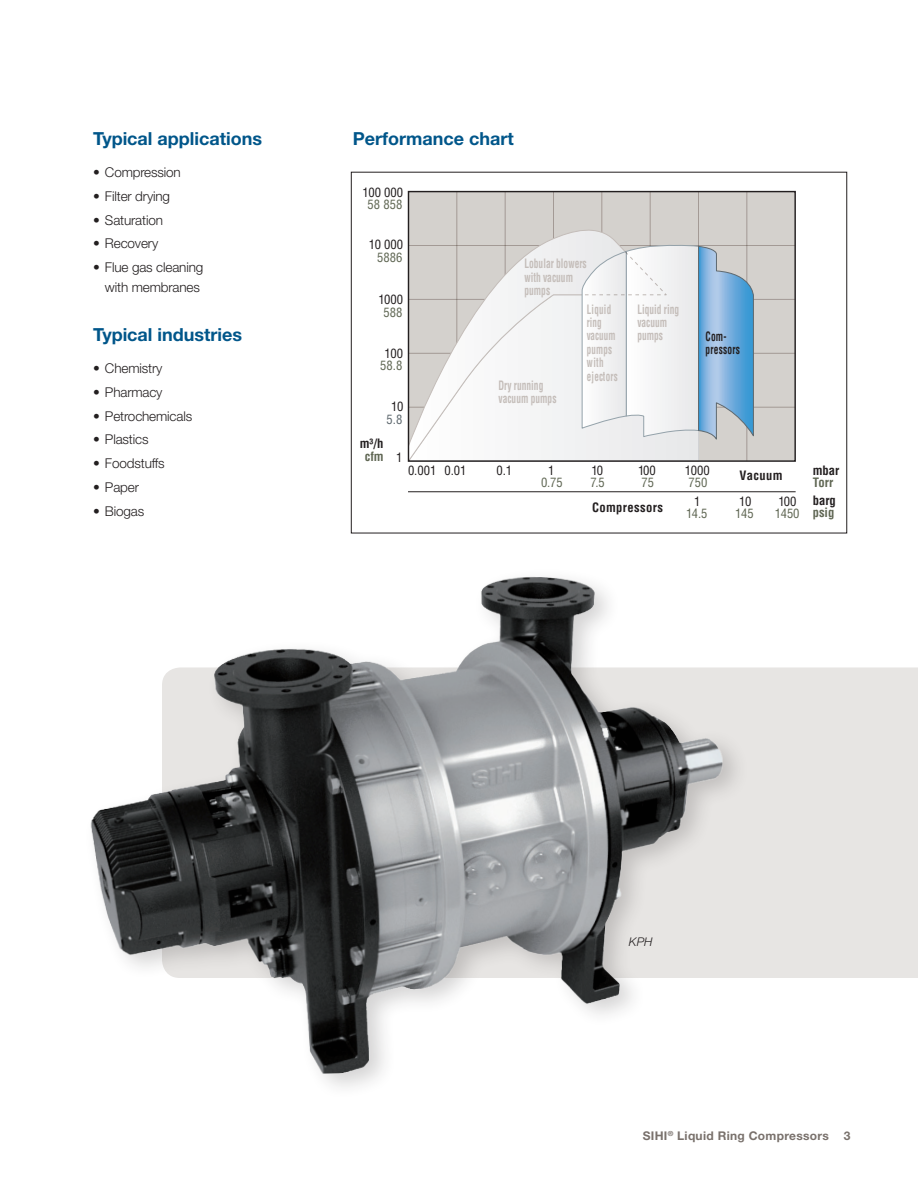
<style>
.page{position:relative;width:918px;height:1188px;background:#fff}
.page>*{position:absolute;margin:0;border:0;box-sizing:border-box;transform-origin:0 0}
.Subhead_Level_1__blu{font:700 18px "Helvetica Neue LT Std";color:#00568a}
.Body_copy{font:700 18px "Helvetica Neue LT Std";color:#00568a}
.t1{font:300 13.5px/19.5px "Helvetica Neue LT Std";letter-spacing:-.01em;color:#231f20;text-align:right}
.t2{font:700 condensed 12.6px/13.4px "Helvetica LT Std";color:#c4bdb9;scale:.75 1}
.t3{font:condensed 12.6px/12.6px "Helvetica LT Std";color:#231f20;text-align:center}
.t4{font:condensed 12.6px/12.6px "Helvetica LT Std";letter-spacing:-.025em;color:#606754;text-align:center}
.t5{font:700 condensed 12.6px/13.4px "Helvetica LT Std";color:#c4bdb9;scale:.72 1}
.t6{font:700 condensed 12.6px/12.6px "Helvetica LT Std";letter-spacing:.02em;color:#231f20;text-align:center}
.t7{font:700 condensed 12.6px/12.6px "Helvetica LT Std";color:#231f20}
.t8{font:700 condensed 12.6px/13.4px "Helvetica LT Std";letter-spacing:.02em;color:#231f20;scale:.75 1}
.t9{font:condensed 12.6px/12.6px "Helvetica LT Std";color:#5f696f;text-align:center}
.t10{font:700 12px "Helvetica Neue LT Std";letter-spacing:.025em;color:#79716c}
.t11{font:italic 300 12px "Helvetica Neue LT Std";color:#231f20}
.s1{color:#231f20}
.s2{color:#606754}
</style>
<div class="page">
<div style="left:750px;top:668px;width:168px;height:310px;background:#e7e5e3"></div>
<div style="left:83px;top:567px;width:667px;height:534px;background:#231f20;opacity:.2"></div>
<img style="left:84px;top:568px;width:645px;height:511px">
<div style="left:409px;top:192px;width:386px;height:269px;background:#d4d1cd"></div>
<hr style="left:456px;top:192px;width:1px;height:269px;background:#c4bdb9">
<hr style="left:505px;top:192px;width:1px;height:269px;background:#c4bdb9">
<hr style="left:553px;top:192px;width:1px;height:269px;background:#c4bdb9">
<hr style="left:601px;top:192px;width:1px;height:269px;background:#c4bdb9">
<hr style="left:650px;top:192px;width:1px;height:269px;background:#c4bdb9">
<hr style="left:698px;top:192px;width:1px;height:269px;background:#c4bdb9">
<hr style="left:746px;top:192px;width:1px;height:269px;background:#c4bdb9">
<hr style="left:408px;top:245px;width:387px;height:1px;background:#c4bdb9">
<hr style="left:408px;top:299px;width:387px;height:1px;background:#c4bdb9">
<hr style="left:408px;top:353px;width:387px;height:1px;background:#c4bdb9">
<hr style="left:408px;top:407px;width:387px;height:1px;background:#c4bdb9">
<hr style="left:408px;top:491px;width:388px;height:1px;background:#231f20">
<svg style="left:627px;top:442px;width:72px;height:18px"></svg>
<svg style="left:410px;top:223px;width:217px;height:237px"></svg>
<svg style="left:581px;top:244px;width:173px;height:198px;background:#cddbe7"></svg>
<div style="left:408px;top:191px;width:388px;height:271px;border:1px solid #231f20"></div>
<p class="Subhead_Level_1__blu" style="left:93px;top:127px;width:171px">Typical applications</p>
<p class="t1" style="left:93px;top:162px;width:89px">• Compression</p>
<p class="t1" style="left:93px;top:186px;width:79px">• Filter drying</p>
<p class="t1" style="left:93px;top:210px;width:72px">• Saturation</p>
<p class="t1" style="left:93px;top:234px;width:67px">• Recovery</p>
<p class="t1" style="left:93px;top:257px;width:112px">• Flue gas cleaning with membranes</p>
<p class="Subhead_Level_1__blu" style="left:93px;top:323px;width:151px">Typical industries</p>
<p class="t1" style="left:93px;top:358px;width:71px">• Chemistry</p>
<p class="t1" style="left:93px;top:382px;width:71px">• Pharmacy</p>
<p class="t1" style="left:93px;top:406px;width:101px">• Petrochemicals</p>
<p class="t1" style="left:93px;top:430px;width:57px">• Plastics</p>
<p class="t1" style="left:93px;top:453px;width:73px">• Foodstuffs</p>
<p class="t1" style="left:93px;top:477px;width:47px">• Paper</p>
<p class="t1" style="left:93px;top:501px;width:53px">• Biogas</p>
<p class="t4" style="left:686px;top:495px;width:23px"><span class="s1">1<br></span>14.5</p>
<p class="t4" style="left:735px;top:495px;width:20px"><span class="s1">10<br></span>145</p>
<p class="t4" style="left:775px;top:495px;width:26px;text-align:left"><span class="s1">100<br></span>1450</p>
<p class="t7" style="left:813px;top:494px;width:25px">barg <span class="s2">psig</span></p>
<p class="Body_copy" style="left:353px;top:127px;width:162px">Performance chart</p>
<p class="t3" style="left:363px;top:186px;width:42px">100 000<br><span class="s2">58 858</span></p>
<p class="t3" style="left:369px;top:238px;width:36px">10 000<br><span class="s2">5886</span></p>
<p class="t2" style="left:524px;top:257px;width:85px">Lobular blowers with vacuum pumps</p>
<p class="t3" style="left:378px;top:293px;width:26px">1000<br><span class="s2">588</span></p>
<p class="t2" style="left:637px;top:302px;width:57px">Liquid ring vacuum pumps</p>
<p class="t5" style="left:587px;top:302px;width:44px">Liquid ring vacuum pumps with ejectors</p>
<p class="t8" style="left:706px;top:329px;width:47px">Com&shy;pressors</p>
<p class="t4" style="left:380px;top:347px;width:24px"><span class="s1">100<br></span>58.8</p>
<p class="t2" style="left:498px;top:379px;width:79px">Dry running vacuum pumps</p>
<p class="t9" style="left:387px;top:400px;width:18px"><span class="s1">10<br></span>5.8</p>
<p class="t6" style="left:360px;top:437px;width:25px">m³/h <span class="s2">cfm</span></p>
<p class="t3" style="left:396px;top:451px;width:8px">1</p>
<p class="t3" style="left:408px;top:464px;width:60px">0.001 0.01</p>
<p class="t3" style="left:496px;top:464px;width:17px">0.1</p>
<p class="t4" style="left:541px;top:464px;width:23px"><span class="s1">1<br></span>0.75</p>
<p class="t4" style="left:590px;top:464px;width:16px;text-align:left"><span class="s1">10<br></span>7.5</p>
<p class="t3" style="left:638px;top:464px;width:19px;text-align:left">100<br><span class="s2">75</span></p>
<p class="t3" style="left:685px;top:464px;width:26px">1000<br><span class="s2">750</span></p>
<p class="t6" style="left:739px;top:469px;width:45px">Vacuum</p>
<p class="t7" style="left:813px;top:464px;width:28px">mbar<br><span class="s2">Torr</span></p>
<p class="t6" style="left:592px;top:501px;width:73px">Compressors</p>
<p class="t11" style="left:629px;top:935px;width:25px">KPH</p>
<p class="t10" style="left:643px;top:1128px;width:209px">SIHI<sup>®</sup> Liquid Ring Compressors 3</p>
</div>
